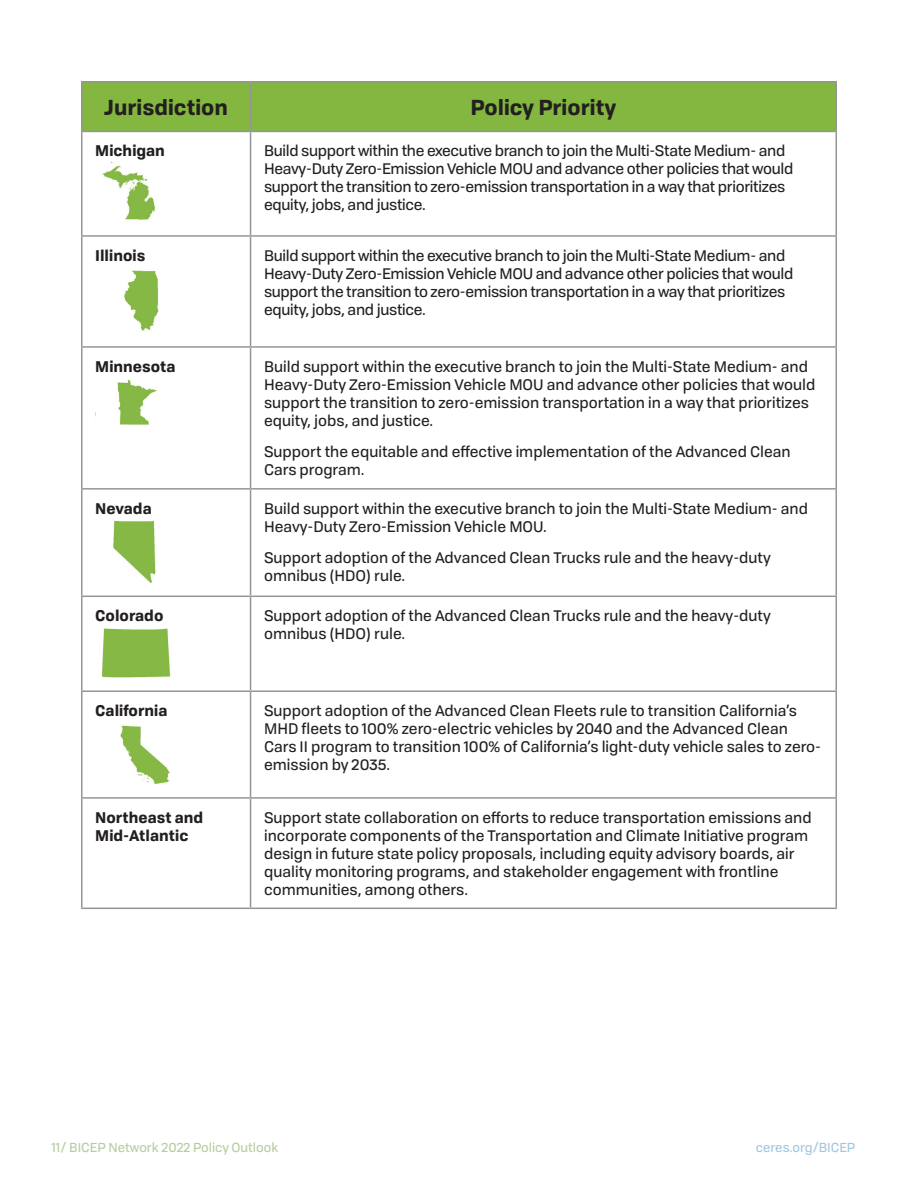
<style>
.page{position:relative;width:918px;height:1188px;background:#fff}
.page>*{position:absolute;margin:0;border:0;box-sizing:border-box;transform-origin:0 0}
.t1{font:700 21px "Tofino Personal";color:#231f20}
.Body_Text__Table{font:15px/18px "Tofino Personal";color:#231f20}
.Body_Text__Table-2{font:15px/18px "Tofino Personal";letter-spacing:-.02em;color:#231f20}
.State_Names__Bold{font:700 15px/18px "Tofino Personal";color:#231f20}
.t2{font:12.75px "Tofino Personal";color:#b9cc9f}
.t3{font:12.75px "Tofino Personal";color:#a2c7de}
</style>
<div class="page">
<div style="left:82px;top:82px;width:754px;height:49px;background:#84b740"></div>
<hr style="left:81px;top:81px;width:170px;height:1px;background:#939598">
<hr style="left:81px;top:82px;width:1px;height:49px;background:#939598">
<hr style="left:251px;top:81px;width:586px;height:1px;background:#939598">
<hr style="left:250px;top:82px;width:1px;height:49px;background:#939598">
<hr style="left:836px;top:82px;width:1px;height:49px;background:#939598">
<hr style="left:81px;top:131px;width:170px;height:1px;background:#939598">
<hr style="left:251px;top:131px;width:586px;height:1px;background:#939598">
<hr style="left:81px;top:132px;width:1px;height:103px;background:#939598">
<hr style="left:250px;top:132px;width:1px;height:103px;background:#939598">
<hr style="left:836px;top:132px;width:1px;height:103px;background:#939598">
<hr style="left:81px;top:235px;width:170px;height:2px;background:#939598">
<hr style="left:81px;top:237px;width:1px;height:109px;background:#939598">
<hr style="left:251px;top:235px;width:586px;height:2px;background:#939598">
<hr style="left:250px;top:237px;width:1px;height:109px;background:#939598">
<hr style="left:836px;top:237px;width:1px;height:109px;background:#939598">
<hr style="left:81px;top:346px;width:170px;height:2px;background:#939598">
<hr style="left:81px;top:348px;width:1px;height:140px;background:#939598">
<hr style="left:251px;top:346px;width:586px;height:2px;background:#939598">
<hr style="left:250px;top:348px;width:1px;height:140px;background:#939598">
<hr style="left:836px;top:348px;width:1px;height:140px;background:#939598">
<hr style="left:81px;top:488px;width:170px;height:2px;background:#939598">
<hr style="left:81px;top:490px;width:1px;height:106px;background:#939598">
<hr style="left:251px;top:488px;width:586px;height:2px;background:#939598">
<hr style="left:250px;top:490px;width:1px;height:106px;background:#939598">
<hr style="left:836px;top:490px;width:1px;height:106px;background:#939598">
<hr style="left:81px;top:596px;width:170px;height:1px;background:#939598">
<hr style="left:81px;top:597px;width:1px;height:93px;background:#939598">
<hr style="left:251px;top:596px;width:586px;height:1px;background:#939598">
<hr style="left:250px;top:597px;width:1px;height:93px;background:#939598">
<hr style="left:836px;top:597px;width:1px;height:93px;background:#939598">
<hr style="left:81px;top:690px;width:170px;height:2px;background:#939598">
<hr style="left:81px;top:692px;width:1px;height:105px;background:#939598">
<hr style="left:251px;top:690px;width:586px;height:2px;background:#939598">
<hr style="left:250px;top:692px;width:1px;height:105px;background:#939598">
<hr style="left:836px;top:692px;width:1px;height:105px;background:#939598">
<hr style="left:81px;top:797px;width:170px;height:2px;background:#939598">
<hr style="left:81px;top:799px;width:1px;height:109px;background:#939598">
<hr style="left:251px;top:797px;width:586px;height:2px;background:#939598">
<hr style="left:250px;top:799px;width:1px;height:109px;background:#939598">
<hr style="left:836px;top:799px;width:1px;height:109px;background:#939598">
<hr style="left:81px;top:908px;width:170px;height:1px;background:#939598">
<hr style="left:251px;top:908px;width:586px;height:1px;background:#939598">
<img style="left:102px;top:163px;width:54px;height:57px">
<img style="left:124px;top:270px;width:35px;height:61px">
<img style="left:95px;top:379px;width:62px;height:46px">
<img style="left:113px;top:520px;width:43px;height:63px">
<img style="left:101px;top:628px;width:70px;height:50px">
<img style="left:120px;top:725px;width:50px;height:59px">
<p class="t1" style="left:104px;top:90px;width:126px">Jurisdiction</p>
<p class="t1" style="left:470px;top:90px;width:147px">Policy Priority</p>
<p class="State_Names__Bold" style="left:95px;top:141px;width:71px">Michigan</p>
<p class="Body_Text__Table-2" style="left:264px;top:141px;width:531px">Build support within the executive branch to join the Multi-State Medium- and Heavy-Duty Zero-Emission Vehicle MOU and advance other policies that would support the transition to zero-emission transportation in a way that prioritizes equity, jobs, and justice.</p>
<p class="State_Names__Bold" style="left:95px;top:245px;width:52px">Illinois</p>
<p class="Body_Text__Table-2" style="left:264px;top:245px;width:531px">Build support within the executive branch to join the Multi-State Medium- and Heavy-Duty Zero-Emission Vehicle MOU and advance other policies that would support the transition to zero-emission transportation in a way that prioritizes equity, jobs, and justice.</p>
<p class="State_Names__Bold" style="left:95px;top:356px;width:82px">Minnesota</p>
<p class="Body_Text__Table" style="left:264px;top:356px;width:553px">Build support within the executive branch to join the Multi-State Medium- and Heavy-Duty Zero-Emission Vehicle MOU and advance other policies that would support the transition to zero-emission transportation in a way that prioritizes equity, jobs, and justice.</p>
<p class="Body_Text__Table" style="left:264px;top:442px;width:528px">Support the equitable and effective implementation of the Advanced Clean<br>Cars program.</p>
<p class="State_Names__Bold" style="left:95px;top:498px;width:58px">Nevada</p>
<p class="Body_Text__Table" style="left:264px;top:498px;width:546px">Build support within the executive branch to join the Multi-State Medium- and<br>Heavy-Duty Zero-Emission Vehicle MOU.</p>
<p class="Body_Text__Table" style="left:264px;top:548px;width:508px">Support adoption of the Advanced Clean Trucks rule and the heavy-duty omnibus (HDO) rule.</p>
<p class="State_Names__Bold" style="left:95px;top:606px;width:70px">Colorado</p>
<p class="Body_Text__Table" style="left:264px;top:606px;width:508px">Support adoption of the Advanced Clean Trucks rule and the heavy-duty omnibus (HDO) rule.</p>
<p class="State_Names__Bold" style="left:95px;top:701px;width:74px">California</p>
<p class="Body_Text__Table" style="left:264px;top:701px;width:559px">Support adoption of the Advanced Clean Fleets rule to transition California’s MHD fleets to 100% zero-electric vehicles by 2040 and the Advanced Clean Cars II program to transition 100% of California’s light-duty vehicle sales to zero&shy;emission by 2035.</p>
<p class="State_Names__Bold" style="left:95px;top:807px;width:110px">Northeast and<br>Mid-Atlantic</p>
<p class="Body_Text__Table" style="left:264px;top:807px;width:549px">Support state collaboration on efforts to reduce transportation emissions and incorporate components of the Transportation and Climate Initiative program design in future state policy proposals, including equity advisory boards, air quality monitoring programs, and stakeholder engagement with frontline communities, among others.</p>
<p class="t2" style="left:52px;top:1137px;width:228px">11/ BICEP Network 2022 Policy Outlook</p>
<p class="t3" style="left:756px;top:1137px;width:101px">ceres.org/BICEP</p>
</div>
